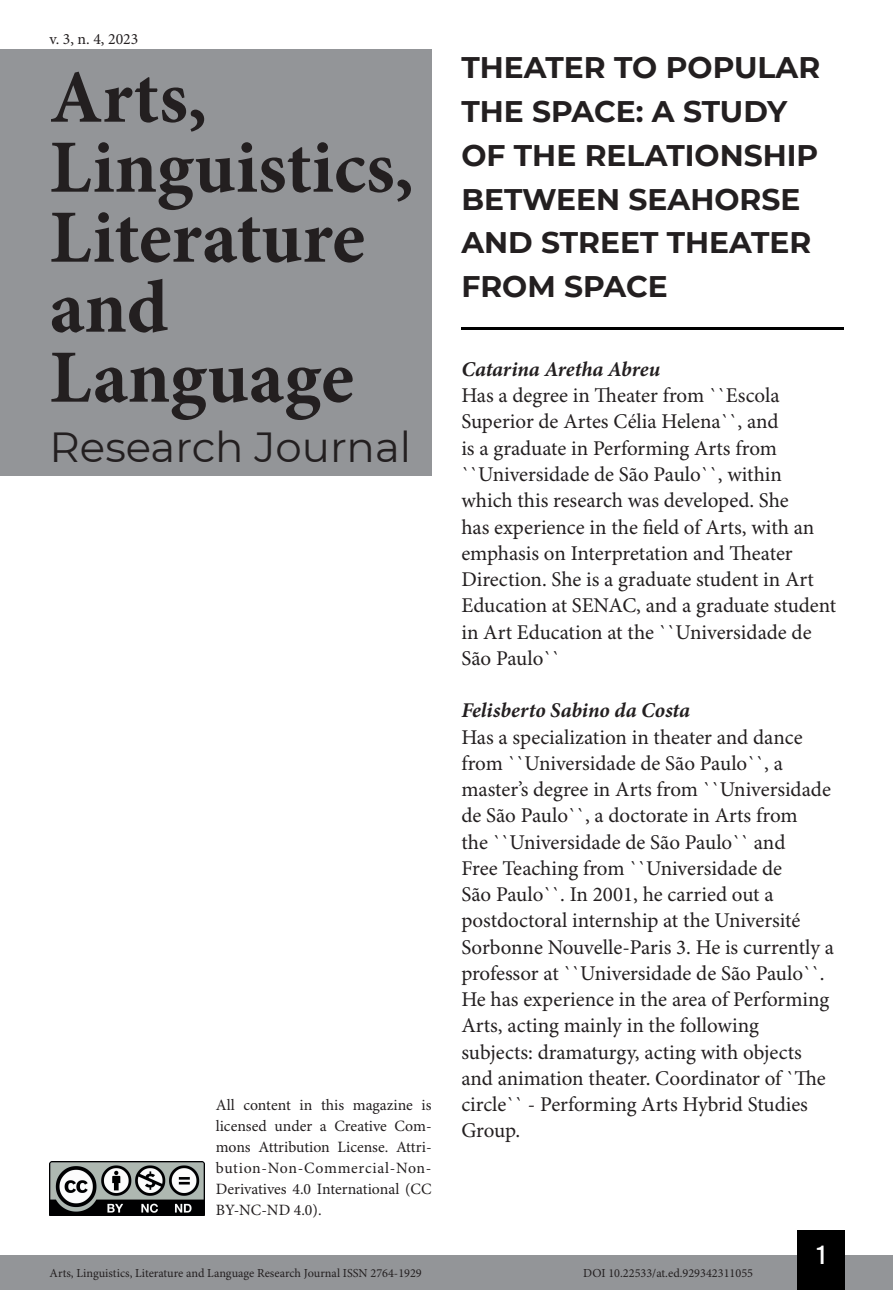
<style>
.page{position:relative;width:893px;height:1290px;background:#fff}
.page>*{position:absolute;margin:0;border:0;box-sizing:border-box;transform-origin:0 0}
.t1{font:700 75.25px/70px "Minion Pro";color:#231f20}
.t2{font:42px "Montserrat";color:#231f20}
.t3{font:700 29.75px/43.8px "Montserrat";color:#231f20}
.t4{font:26.25px "Bebas Kai";color:#fff}
.t5{font:21px/26.2px "Minion Pro";color:#231f20}
.t6{font:italic 700 21px "Minion Pro";letter-spacing:-.005em;color:#231f20}
.t7{font:15.75px/21px "Minion Pro";color:#231f20;text-align:justify}
.t8{font:12.25px "Minion Pro";color:#231f20}
</style>
<div class="page">
<div style="left:0;top:1255px;width:893px;height:35px;background:#939598"></div>
<div style="left:797px;top:1230px;width:48px;height:60px;background:#000"></div>
<img style="left:50px;top:1161px;width:154px;height:54px">
<div style="left:0;top:50px;width:432px;height:426px;background:#939598"></div>
<hr style="left:461px;top:327px;width:382px;height:3px;background:#000">
<p class="t7" style="left:50px;top:29px;width:90px">v. 3, n. 4, 2023</p>
<h1 class="t1" style="left:50px;top:62px;width:366px">Arts,<br>Linguistics,<br>Literature and<br>Language</h1>
<h2 class="t2" style="left:50px;top:419px;width:363px">Research Journal</h2>
<p class="t7" style="left:216px;top:1095px;width:217px">All content in this magazine is licensed under a Creative Com&shy;mons Attribution License. Attri&shy;bution-Non-Commercial-Non-Derivatives 4.0 International (CC BY-NC-ND 4.0).</p>
<h3 class="t3" style="left:461px;top:44px;width:360px">THEATER TO POPULAR<br>THE SPACE: A STUDY<br>OF THE RELATIONSHIP<br>BETWEEN SEAHORSE<br>AND STREET THEATER<br>FROM SPACE</h3>
<p class="t6" style="left:461px;top:354px;width:200px">Catarina Aretha Abreu</p>
<p class="t5" style="left:461px;top:383px;width:376px">Has a degree in Theater from ``Escola Superior de Artes Célia Helena``, and<br>is a graduate in Performing Arts from ``Universidade de São Paulo``, within which this research was developed. She<br>has experience in the field of Arts, with an emphasis on Interpretation and Theater Direction. She is a graduate student in Art Education at SENAC, and a graduate student in Art Education at the ``Universidade de São Paulo``</p>
<p class="t6" style="left:461px;top:695px;width:230px">Felisberto Sabino da Costa</p>
<p class="t5" style="left:461px;top:724px;width:374px">Has a specialization in theater and dance from ``Universidade de São Paulo``, a master’s degree in Arts from ``Universidade de São Paulo``, a doctorate in Arts from<br>the ``Universidade de São Paulo`` and<br>Free Teaching from ``Universidade de<br>São Paulo``. In 2001, he carried out a postdoctoral internship at the Université Sorbonne Nouvelle-Paris 3. He is currently a professor at ``Universidade de São Paulo``.<br>He has experience in the area of Performing Arts, acting mainly in the following subjects: dramaturgy, acting with objects and animation theater. Coordinator of `The circle`` - Performing Arts Hybrid Studies Group.</p>
<p class="t4" style="left:817px;top:1241px;width:10px">1</p>
<p class="t8" style="left:50px;top:1266px;width:374px">Arts, Linguistics, Literature and Language Research Journal ISSN 2764-1929</p>
<p class="t8" style="left:583px;top:1266px;width:171px">DOI 10.22533/at.ed.929342311055</p>
</div>
